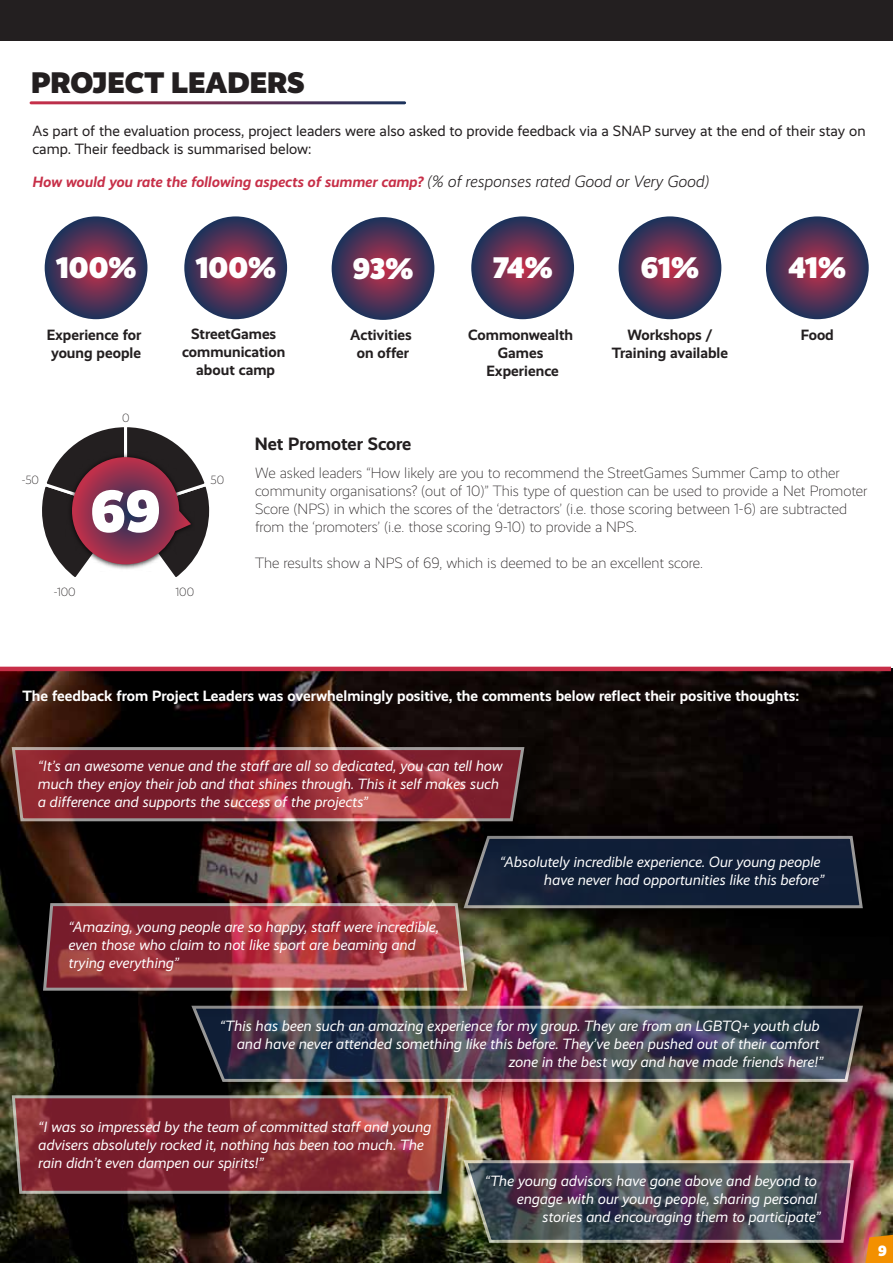
<style>
.page{position:relative;width:893px;height:1263px;background:#fff}
.page>*{position:absolute;margin:0;border:0;box-sizing:border-box;transform-origin:0 0}
.t1{font:900 60px "Realist";color:#fff}
.t2{font:900 30px "Realist";letter-spacing:-.01em;color:#fff}
.t3{font:900 30px "Realist";color:#231f20}
.t4{font:700 18px "Realist";color:#231f20}
.t5{font:italic 15px/18px "Realist";color:#fff;text-align:right}
.t6{font:300 15px/18px "Realist";color:#231f20}
.t7{font:15px/18px "Realist";color:#231f20}
.t8{font:700 15px/18px "Realist";color:#231f20;text-align:center}
.t9{font:700 15px "Realist";color:#fff}
.t10{font:italic 700 15px "Realist";color:#c72f48}
.t11{font:900 15px "Realist";color:#fff}
.t12{font:300 12px "Realist";color:#231f20}
.s1{font-weight:300;font-size:16.5px;color:#231f20}
</style>
<div class="page">
<div style="left:0;top:0;width:893px;height:41px;background:#231f20"></div>
<img style="left:0;top:669px;width:893px;height:594px">
<hr style="left:0;top:667px;width:891px;height:4px;background:#c72f48">
<svg style="left:471px;top:216px;width:103px;height:103px;background:#563356"></svg>
<svg style="left:45px;top:216px;width:102px;height:103px;background:#563255"></svg>
<svg style="left:184px;top:216px;width:103px;height:103px;background:#563356"></svg>
<svg style="left:332px;top:217px;width:102px;height:103px;background:#553255"></svg>
<svg style="left:619px;top:216px;width:102px;height:103px;background:#563255"></svg>
<svg style="left:766px;top:216px;width:103px;height:103px;background:#563356"></svg>
<svg style="left:42px;top:427px;width:168px;height:150px"></svg>
<img style="left:179px;top:993px;width:714px;height:122px">
<img style="left:190px;top:1003px;width:675px;height:80px">
<div style="left:557px;top:823px;width:336px;height:118px;background:#050102"></div>
<img style="left:0;top:1083px;width:484px;height:144px">
<svg style="left:10px;top:1093px;width:443px;height:102px;background:#82333a"></svg>
<img style="left:451px;top:1148px;width:436px;height:115px">
<img style="left:462px;top:1158px;width:394px;height:86px">
<img style="left:31px;top:891px;width:470px;height:133px">
<img style="left:41px;top:834px;width:823px;height:158px">
<img style="left:0;top:735px;width:557px;height:119px">
<svg style="left:10px;top:745px;width:516px;height:78px;background:#86313a"></svg>
<svg style="left:865px;top:1235px;width:28px;height:28px"></svg>
<h2 class="t3" style="left:31px;top:64px;width:275px">PROJECT LEADERS</h2>
<p class="t7" style="left:32px;top:122px;width:835px">As part of the evaluation process, project leaders were also asked to provide feedback via a SNAP survey at the end of their stay on camp. Their feedback is summarised below:</p>
<p class="t10" style="left:32px;top:173px;width:678px">How would you rate the following aspects of summer camp? <span class="s1">(% of responses rated Good or Very Good)</span></p>
<h2 class="t2" style="left:56px;top:250px;width:82px">100%</h2>
<h2 class="t2" style="left:195px;top:250px;width:82px">100%</h2>
<h2 class="t2" style="left:353px;top:250px;width:62px">93%</h2>
<h2 class="t2" style="left:493px;top:250px;width:61px">74%</h2>
<h2 class="t2" style="left:641px;top:250px;width:60px">61%</h2>
<h2 class="t2" style="left:788px;top:250px;width:59px">41%</h2>
<p class="t8" style="left:47px;top:326px;width:96px;text-align:left">Experience for young people</p>
<p class="t8" style="left:182px;top:325px;width:105px">StreetGames communication about camp</p>
<p class="t8" style="left:350px;top:326px;width:63px">Activities on offer</p>
<p class="t8" style="left:612px;top:325px;width:118px">Workshops /<br>Training available</p>
<p class="t8" style="left:801px;top:325px;width:35px">Food</p>
<p class="t8" style="left:468px;top:325px;width:107px">Commonwealth<br>Games<br>Experience</p>
<p class="t12" style="left:22px;top:474px;width:19px">-50</p>
<p class="t12" style="left:122px;top:411px;width:9px">0</p>
<h1 class="t1" style="left:91px;top:475px;width:71px">69</h1>
<p class="t12" style="left:211px;top:474px;width:15px">50</p>
<p class="t12" style="left:54px;top:585px;width:23px">-100</p>
<p class="t12" style="left:176px;top:585px;width:20px">100</p>
<p class="t4" style="left:255px;top:434px;width:158px">Net Promoter Score</p>
<p class="t6" style="left:255px;top:464px;width:614px">We asked leaders “How likely are you to recommend the StreetGames Summer Camp to other community organisations? (out of 10)” This type of question can be used to provide a Net Promoter Score (NPS) in which the scores of the ‘detractors’ (i.e. those scoring between 1-6) are subtracted from the ‘promoters’ (i.e. those scoring 9-10) to provide a NPS.</p>
<p class="t6" style="left:255px;top:554px;width:450px">The results show a NPS of 69, which is deemed to be an excellent score.</p>
<p class="t9" style="left:22px;top:687px;width:778px">The feedback from Project Leaders was overwhelmingly positive, the comments below reflect their positive thoughts:</p>
<p class="t5" style="left:38px;top:757px;width:466px;text-align:left">“It’s an awesome venue and the staff are all so dedicated, you can tell how much they enjoy their job and that shines through. This it self makes such a difference and supports the success of the projects”</p>
<p class="t5" style="left:69px;top:918px;width:372px;text-align:left">“Amazing, young people are so happy, staff were incredible, even those who claim to not like sport are beaming and trying everything”</p>
<p class="t5" style="left:500px;top:853px;width:326px">“Absolutely incredible experience. Our young people have never had opportunities like this before”</p>
<p class="t5" style="left:220px;top:1016px;width:605px">“This has been such an amazing experience for my group. They are from an LGBTQ+ youth club and have never attended something like this before. They’ve been pushed out of their comfort zone in the best way and have made friends here!”</p>
<p class="t5" style="left:38px;top:1117px;width:394px;text-align:left">“I was so impressed by the team of committed staff and young advisers absolutely rocked it, nothing has been too much. The rain didn’t even dampen our spirits!”</p>
<p class="t5" style="left:485px;top:1172px;width:337px">“The young advisors have gone above and beyond to engage with our young people, sharing personal stories and encouraging them to participate”</p>
<p class="t11" style="left:878px;top:1242px;width:10px">9</p>
</div>
